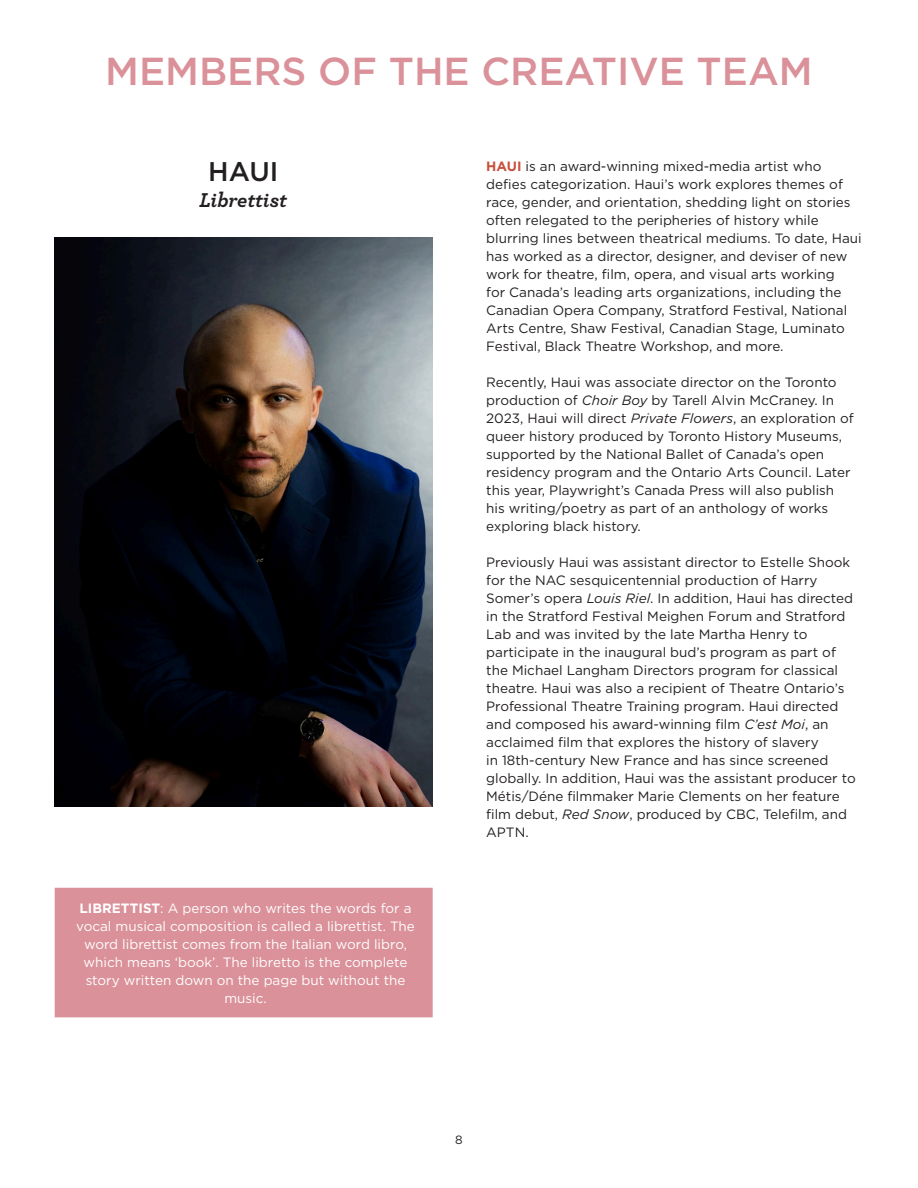
<style>
.page{position:relative;width:918px;height:1188px;background:#fff}
.page>*{position:absolute;margin:0;border:0;box-sizing:border-box;transform-origin:0 0}
.t1{font:500 39px "Gotham";color:#da9199}
.t2{font:500 27px "Gotham";color:#231f20}
.Normal__Web{font:italic 700 21px "Archer";color:#231f20}
.Normal__Web-2{font:13.5px/18px "Gotham";color:#231f20}
.Normal__Web-3{font:13.5px/18px "Gotham";color:#fff;text-align:center}
.t3{font:12px "Gotham";color:#231f20}
.s1{font-weight:700}
.s2{font-weight:700;color:#c8503b}
.s3{font-style:italic}
</style>
<div class="page">
<div style="left:55px;top:888px;width:378px;height:129px;background:#da9199"></div>
<img style="left:54px;top:237px;width:378px;height:569px">
<p class="t1" style="left:105px;top:46px;width:709px">MEMBERS OF THE CREATIVE TEAM</p>
<p class="t2" style="left:208px;top:154px;width:72px">HAUI</p>
<p class="Normal__Web" style="left:200px;top:183px;width:89px">Librettist</p>
<p class="Normal__Web-3" style="left:76px;top:899px;width:340px"><span class="s1">LIBRETTIST</span>: A person who writes the words for a vocal musical composition is called a librettist. The word librettist comes from the Italian word libro, which means ‘book’. The libretto is the complete story written down on the page but without the music.</p>
<p class="Normal__Web-2" style="left:486px;top:156px;width:377px"><span class="s2">HAUI</span> is an award-winning mixed-media artist who defies categorization. Haui’s work explores themes of race, gender, and orientation, shedding light on stories often relegated to the peripheries of history while blurring lines between theatrical mediums. To date, Haui has worked as a director, designer, and deviser of new work for theatre, film, opera, and visual arts working<br>for Canada’s leading arts organizations, including the Canadian Opera Company, Stratford Festival, National Arts Centre, Shaw Festival, Canadian Stage, Luminato Festival, Black Theatre Workshop, and more.</p>
<p class="Normal__Web-2" style="left:486px;top:372px;width:369px">Recently, Haui was associate director on the Toronto production of <span class="s3">Choir Boy</span> by Tarell Alvin McCraney. In 2023, Haui will direct <span class="s3">Private Flowers</span>, an exploration of queer history produced by Toronto History Museums, supported by the National Ballet of Canada’s open residency program and the Ontario Arts Council. Later this year, Playwright’s Canada Press will also publish his writing/poetry as part of an anthology of works exploring black history.</p>
<p class="Normal__Web-2" style="left:486px;top:552px;width:371px">Previously Haui was assistant director to Estelle Shook for the NAC sesquicentennial production of Harry Somer’s opera <span class="s3">Louis Riel</span>. In addition, Haui has directed in the Stratford Festival Meighen Forum and Stratford Lab and was invited by the late Martha Henry to participate in the inaugural bud’s program as part of the Michael Langham Directors program for classical theatre. Haui was also a recipient of Theatre Ontario’s Professional Theatre Training program. Haui directed and composed his award-winning film <span class="s3">C’est Moi</span>, an acclaimed film that explores the history of slavery<br>in 18th-century New France and has since screened globally. In addition, Haui was the assistant producer to Métis/Déne filmmaker Marie Clements on her feature film debut, <span class="s3">Red Snow</span>, produced by CBC, Telefilm, and APTN.</p>
<p class="t3" style="left:455px;top:1132px;width:9px">8</p>
</div>
